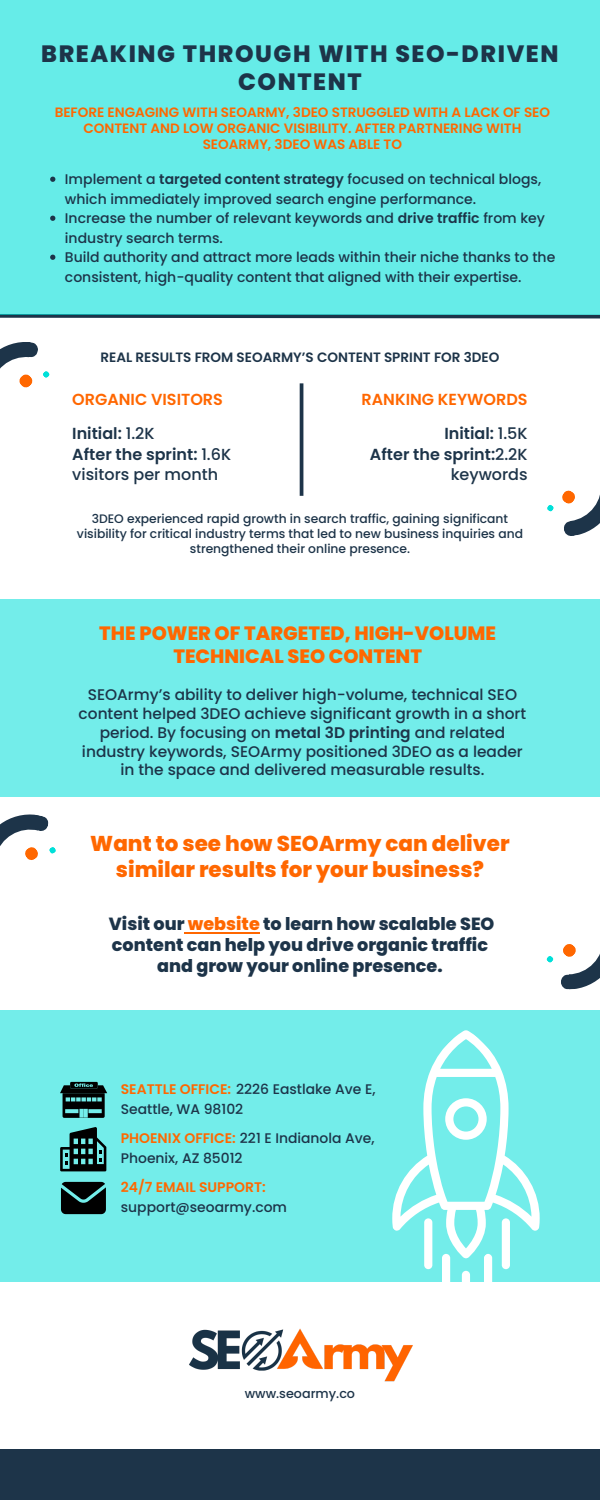
<style>
.page{position:relative;width:600px;height:1500px;background:#fff}
.page>*{position:absolute;margin:0;border:0;box-sizing:border-box;transform-origin:0 0}
.t1{font:800 23.6px/27.7px "Poppins";letter-spacing:.07em;color:#1d3449;text-align:center}
.t2{font:800 21.5px/25.5px "Poppins";color:#ff6700;text-align:center}
.t3{font:800 19.3px/23px "Poppins";color:#ff6700;text-align:center}
.t4{font:800 17.6px/20.9px "Poppins";color:#1d3449;text-align:center}
.t5{font:600 16px/20.2px "Poppins";color:#1d3449;text-align:right}
.t6{font:500 16px/20.2px "Poppins";color:#1d3449}
.t7{font:600 16px "Poppins";color:#ff6700}
.t8{font:500 15.4px/18.8px "Poppins";color:#1d3449;text-align:center}
.t9{font:500 14px/19.5px "Poppins";color:#1d3449}
.t10{font:500 13.9px "Poppins";color:#1d3449}
.t11{font:600 13.9px "Poppins";color:#ff6700}
.t12{font:600 13.6px/15.8px "Poppins";color:#ff6700;text-align:center}
.t13{font:600 13.6px "Poppins";color:#1d3449}
.t14{font:500 12.7px "Poppins";color:#1d3449}
.t15{font:500 12.3px/15px "Poppins";color:#1d3449;text-align:center}
.s1{font-weight:600}
.s2{font-weight:500}
.s3{color:#ff6700}
.s4{font-weight:600;color:#ff6700}
</style>
<div class="page">
<div style="left:0;top:599px;width:600px;height:198px;background:#73edea"></div>
<svg style="left:546px;top:956px;width:8px;height:7px"></svg>
<svg style="left:561px;top:944px;width:39px;height:46px"></svg>
<div style="left:0;top:1010px;width:600px;height:272px;background:#73edea"></div>
<svg style="left:392px;top:1030px;width:148px;height:252px"></svg>
<svg style="left:434px;top:1087px;width:64px;height:64px"></svg>
<div style="left:424px;top:1218px;width:8px;height:51px;background:#fff;border-radius:4px"></div>
<div style="left:442px;top:1254px;width:8px;height:51px;background:#fff;border-radius:4px"></div>
<div style="left:502px;top:1218px;width:8px;height:51px;background:#fff;border-radius:4px"></div>
<svg style="left:461px;top:1252px;width:54px;height:30px"></svg>
<img style="left:189px;top:1328px;width:224px;height:54px">
<svg style="left:0;top:315px;width:600px;height:4px"></svg>
<svg style="left:0;top:814px;width:56px;height:46px"></svg>
<svg style="left:547px;top:505px;width:7px;height:7px"></svg>
<svg style="left:562px;top:490px;width:38px;height:46px"></svg>
<svg style="left:0;top:342px;width:50px;height:46px"></svg>
<div style="left:0;top:1450px;width:600px;height:50px;background:#1d3449"></div>
<svg style="left:60px;top:1082px;width:47px;height:36px"></svg>
<svg style="left:60px;top:1127px;width:46px;height:44px"></svg>
<svg style="left:61px;top:1182px;width:45px;height:32px"></svg>
<hr style="left:300px;top:383px;width:3px;height:113px;background:#1d3449">
<div style="left:0;top:0;width:600px;height:315px;background:#66ece8"></div>
<svg style="left:50px;top:177px;width:5px;height:5px"></svg>
<svg style="left:50px;top:216px;width:5px;height:5px"></svg>
<svg style="left:50px;top:255px;width:5px;height:5px"></svg>
<hr style="left:185px;top:932px;width:75px;height:2px;background:#ff6700">
<p class="t1" style="left:41px;top:40px;width:519px">BREAKING THROUGH WITH SEO-DRIVEN<br>CONTENT</p>
<p class="t12" style="left:55px;top:105px;width:497px">BEFORE ENGAGING WITH SEOARMY, 3DEO STRUGGLED WITH A LACK OF SEO<br>CONTENT AND LOW ORGANIC VISIBILITY. AFTER PARTNERING WITH<br>SEOARMY, 3DEO WAS ABLE TO</p>
<p class="t9" style="left:65px;top:169px;width:478px">Implement a <span class="s1">targeted content strategy</span> focused on technical blogs, which immediately improved search engine performance.</p>
<p class="t9" style="left:65px;top:208px;width:482px">Increase the number of relevant keywords and <span class="s1">drive traffic</span> from key industry search terms.</p>
<p class="t9" style="left:65px;top:247px;width:492px">Build authority and attract more leads within their niche thanks to the consistent, high-quality content that aligned with their expertise.</p>
<p class="t13" style="left:101px;top:348px;width:400px">REAL RESULTS FROM SEOARMY’S CONTENT SPRINT FOR 3DEO</p>
<p class="t7" style="left:72px;top:388px;width:152px">ORGANIC VISITORS</p>
<p class="t5" style="left:72px;top:424px;width:84px">Initial: <span class="s2">1.2K</span></p>
<h3 class="t6" style="left:72px;top:444px;width:160px"><span class="s1">After the sprint:</span> 1.6K visitors per month</h3>
<h6 class="t7" style="left:362px;top:388px;width:168px">RANKING KEYWORDS</h6>
<p class="t5" style="left:444px;top:424px;width:85px">Initial: <span class="s2">1.5K</span></p>
<h2 class="t5" style="left:370px;top:444px;width:159px">After the sprint:<span class="s2">2.2K keywords</span></h2>
<h4 class="t15" style="left:77px;top:512px;width:448px">3DEO experienced rapid growth in search traffic, gaining significant visibility for critical industry terms that led to new business inquiries and strengthened their online presence.</h4>
<p class="t3" style="left:99px;top:622px;width:398px">THE POWER OF TARGETED, HIGH-VOLUME<br>TECHNICAL SEO CONTENT</p>
<p class="t8" style="left:79px;top:686px;width:449px">SEOArmy’s ability to deliver high-volume, technical SEO content helped 3DEO achieve significant growth in a short period. By focusing on <span class="s1">metal 3D printing</span> and related industry keywords, SEOArmy positioned 3DEO as a leader in the space and delivered measurable results.</p>
<p class="t2" style="left:90px;top:831px;width:421px">Want to see how SEOArmy can deliver similar results for your business?</p>
<p class="t4" style="left:109px;top:914px;width:387px">Visit our <span class="s3">website</span> to learn how scalable SEO content can help you drive organic traffic and grow your online presence.</p>
<p class="t10" style="left:121px;top:1079px;width:256px"><span class="s4">SEATTLE OFFICE:</span> 2226 Eastlake Ave E,</p>
<p class="t10" style="left:121px;top:1100px;width:124px">Seattle, WA 98102</p>
<h5 class="t10" style="left:121px;top:1129px;width:255px"><span class="s4">PHOENIX OFFICE:</span> 221 E Indianola Ave,</h5>
<h6 class="t10" style="left:121px;top:1149px;width:123px">Phoenix, AZ 85012</h6>
<p class="t11" style="left:121px;top:1177px;width:146px">24/7 EMAIL SUPPORT:</p>
<h6 class="t10" style="left:121px;top:1198px;width:168px">support@seoarmy.com</h6>
<p class="t14" style="left:245px;top:1385px;width:112px">www.seoarmy.co</p>
</div>
